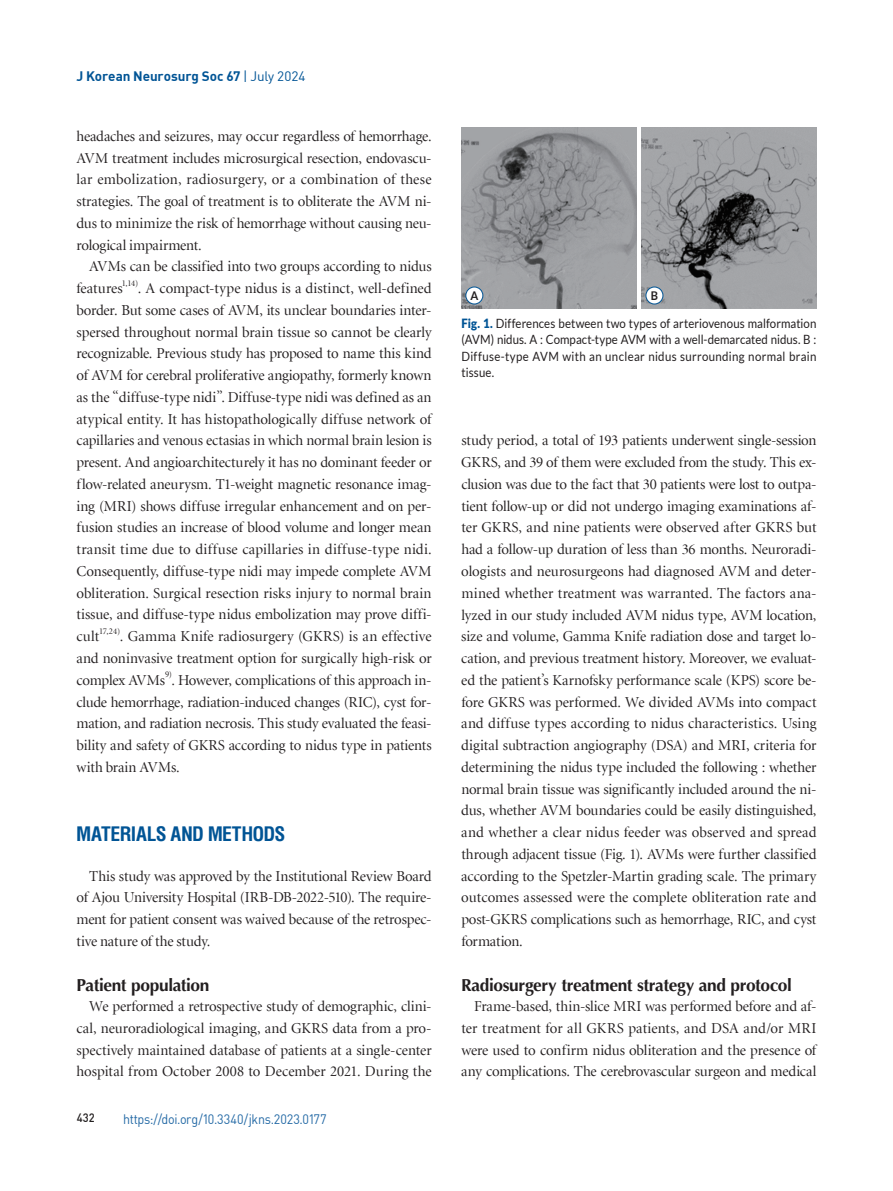
<style>
.page{position:relative;width:893px;height:1191px;background:#fff}
.page>*{position:absolute;margin:0;border:0;box-sizing:border-box;transform-origin:0 0}
.t1{font:700 condensed 19.5px "Helvetica";letter-spacing:-.03em;color:#005495}
.t2{font:700 17.25px "Optima";letter-spacing:-.02em;color:#231f20}
.t3{font:15px/21.8px "Minion LT Display";letter-spacing:-.01em;color:#231f20;text-align:justify}
.t4{font:13.5px "DIN";letter-spacing:-.02em;color:#2369a5;scale:.93 1}
.t5{font:700 13.5px "DIN";letter-spacing:-.005em;color:#005495}
.t6{font:12.75px/16.5px "Lato";letter-spacing:.025em;color:#231f20;text-align:justify;scale:.9 1}
.t7{font:12px "Dinmed";color:#231f20;scale:.93 1}
.t8{font:700 12px "Lato";color:#231f20;scale:.93 1}
.t9{font:8.7px "Minion LT Display";color:#231f20}
.s1{font-weight:400}
.s2{font-weight:900;color:#005495}
</style>
<div class="page">
<img style="left:461px;top:128px;width:175px;height:180px">
<img style="left:641px;top:128px;width:175px;height:180px">
<div style="left:466px;top:287px;width:17px;height:17px;background:#fff;border-radius:50%"></div>
<div style="left:466px;top:287px;width:17px;height:17px;border:1px solid #005495;border-radius:50%"></div>
<div style="left:646px;top:287px;width:17px;height:17px;background:#fff;border-radius:50%"></div>
<div style="left:646px;top:287px;width:17px;height:17px;border:1px solid #005495;border-radius:50%"></div>
<p class="t5" style="left:76px;top:68px;width:231px">J Korean Neurosurg Soc 67 <span class="s1">| July 2024</span></p>
<p class="t3" style="left:76px;top:126px;width:357px">headaches and seizures, may occur regardless of hemorrhage.<br>AVM treatment includes microsurgical resection, endovascu&shy;lar embolization, radiosurgery, or a combination of these strategies. The goal of treatment is to obliterate the AVM ni&shy;dus to minimize the risk of hemorrhage without causing neu&shy;rological impairment.</p>
<p class="t3" style="left:76px;top:256px;width:357px;text-indent:13px">AVMs can be classified into two groups according to nidus features</p>
<p class="t9" style="left:122px;top:279px;width:18px">1,14)</p>
<p class="t3" style="left:76px;top:278px;width:357px;text-indent:61px">. A compact-type nidus is a distinct, well-defined border. But some cases of AVM, its unclear boundaries inter&shy;spersed throughout normal brain tissue so cannot be clearly recognizable. Previous study has proposed to name this kind of AVM for cerebral proliferative angiopathy, formerly known as the “diffuse-type nidi”. Diffuse-type nidi was defined as an atypical entity. It has histopathologically diffuse network of capillaries and venous ectasias in which normal brain lesion is present. And angioarchitecturely it has no dominant feeder or flow-related aneurysm. T1-weight magnetic resonance imag&shy;ing (MRI) shows diffuse irregular enhancement and on per&shy;fusion studies an increase of blood volume and longer mean transit time due to diffuse capillaries in diffuse-type nidi.<br>Consequently, diffuse-type nidi may impede complete AVM obliteration. Surgical resection risks injury to normal brain tissue, and diffuse-type nidus embolization may prove diffi&shy;cult</p>
<p class="t9" style="left:99px;top:627px;width:23px">17,24)</p>
<p class="t3" style="left:76px;top:626px;width:357px;text-indent:43px">. Gamma Knife radiosurgery (GKRS) is an effective and noninvasive treatment option for surgically high-risk or complex AVMs . However, complications of this approach in-</p>
<p class="t9" style="left:165px;top:670px;width:8px">9)</p>
<p class="t3" style="left:76px;top:691px;width:357px">clude hemorrhage, radiation-induced changes (RIC), cyst for&shy;mation, and radiation necrosis. This study evaluated the feasi&shy;bility and safety of GKRS according to nidus type in patients with brain AVMs.</p>
<h1 class="t1" style="left:76px;top:821px;width:211px">MATERIALS AND METHODS</h1>
<p class="t3" style="left:76px;top:865px;width:357px;text-indent:13px">This study was approved by the Institutional Review Board of Ajou University Hospital (IRB-DB-2022-510). The require&shy;ment for patient consent was waived because of the retrospec&shy;tive nature of the study.</p>
<p class="t2" style="left:76px;top:973px;width:135px">Patient population</p>
<p class="t3" style="left:76px;top:996px;width:357px;text-indent:13px">We performed a retrospective study of demographic, clini&shy;cal, neuroradiological imaging, and GKRS data from a pro&shy;spectively maintained database of patients at a single-center hospital from October 2008 to December 2021. During the</p>
<p class="t7" style="left:77px;top:1109px;width:21px">432</p>
<p class="t4" style="left:123px;top:1110px;width:220px">https://doi.org/10.3340/jkns.2023.0177</p>
<p class="t8" style="left:470px;top:288px;width:10px">a</p>
<p class="t8" style="left:651px;top:288px;width:9px">B</p>
<p class="t6" style="left:461px;top:315px;width:396px"><span class="s2">Fig. 1.</span> Differences between two types of arteriovenous malformation (AVM) nidus. A : Compact-type AVM with a well-demarcated nidus. B :<br>Diffuse-type AVM with an unclear nidus surrounding normal brain tissue.</p>
<p class="t3" style="left:461px;top:430px;width:357px">study period, a total of 193 patients underwent single-session GKRS, and 39 of them were excluded from the study. This ex&shy;clusion was due to the fact that 30 patients were lost to outpa&shy;tient follow-up or did not undergo imaging examinations af&shy;ter GKRS, and nine patients were observed after GKRS but had a follow-up duration of less than 36 months. Neuroradi&shy;ologists and neurosurgeons had diagnosed AVM and deter&shy;mined whether treatment was warranted. The factors ana&shy;lyzed in our study included AVM nidus type, AVM location, size and volume, Gamma Knife radiation dose and target lo&shy;cation, and previous treatment history. Moreover, we evaluat&shy;ed the patient’s Karnofsky performance scale (KPS) score be&shy;fore GKRS was performed. We divided AVMs into compact and diffuse types according to nidus characteristics. Using digital subtraction angiography (DSA) and MRI, criteria for determining the nidus type included the following : whether normal brain tissue was significantly included around the ni&shy;dus, whether AVM boundaries could be easily distinguished, and whether a clear nidus feeder was observed and spread through adjacent tissue (Fig. 1). AVMs were further classified according to the Spetzler-Martin grading scale. The primary outcomes assessed were the complete obliteration rate and post-GKRS complications such as hemorrhage, RIC, and cyst formation.</p>
<p class="t2" style="left:461px;top:974px;width:332px">Radiosurgery treatment strategy and protocol</p>
<p class="t3" style="left:461px;top:996px;width:357px;text-indent:13px">Frame-based, thin-slice MRI was performed before and af&shy;ter treatment for all GKRS patients, and DSA and/or MRI were used to confirm nidus obliteration and the presence of any complications. The cerebrovascular surgeon and medical</p>
</div>
